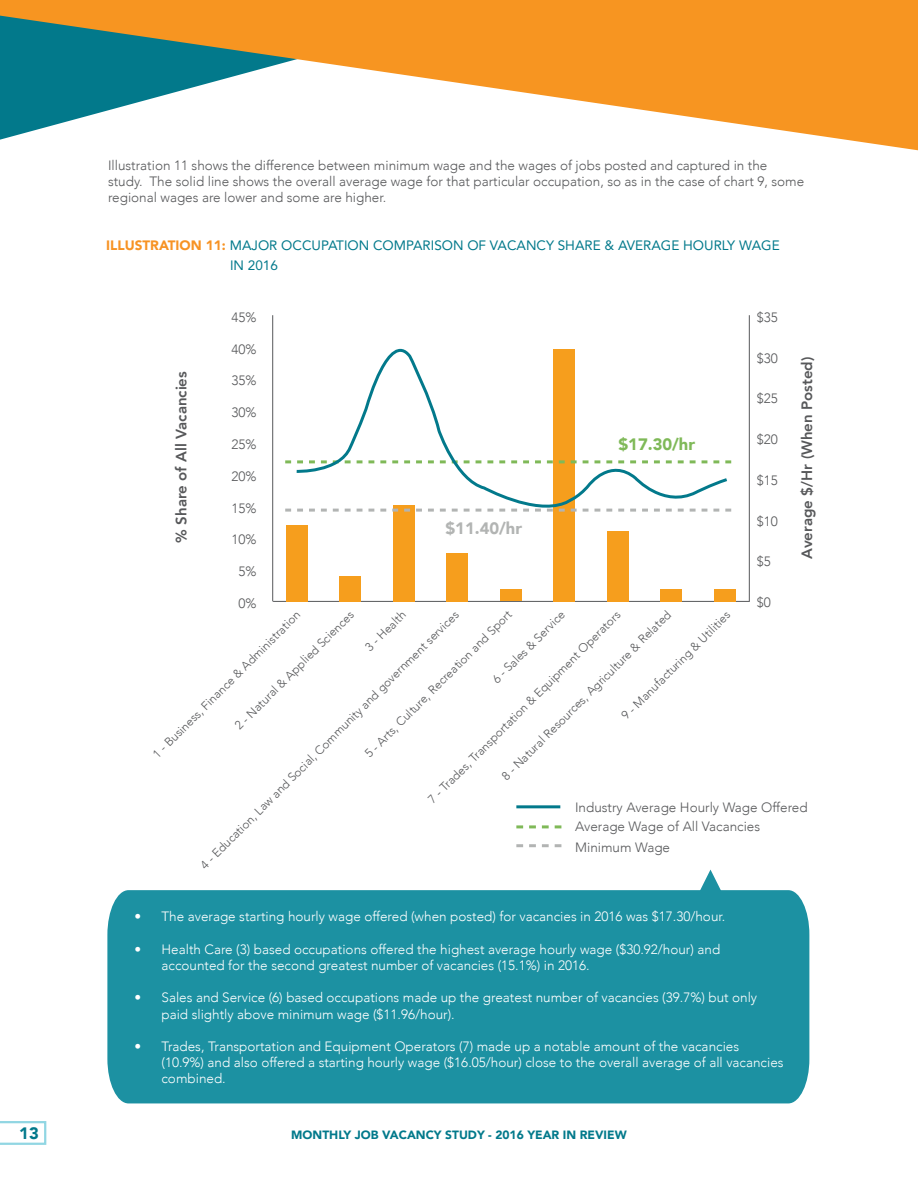
<style>
.page{position:relative;width:918px;height:1188px;background:#fff}
.page>*{position:absolute;margin:0;border:0;box-sizing:border-box;transform-origin:0 0}
.t1{font:900 16.5px "Avenir";color:#7fb958}
.t2{font:900 16.5px "Avenir";color:#b2b4b3}
.t3{font:900 16.5px "Avenir";color:#02798b}
.t4{font:800 15px "Avenir";color:#57585a}
.t5{font:300 13.5px/16.2px "Avenir";color:#fff}
.t6{font:300 13.5px/16.2px "Avenir";color:#57585a}
.t7{font:13.5px/19.5px "Avenir LT Std";color:#02798b}
.t8{font:300 12px "Avenir";color:#57585a}
.t9{font:900 12px "Avenir";color:#02798b}
.s1{font-weight:900;color:#f79324}
</style>
<div class="page">
<svg style="left:0;top:1121px;width:46px;height:24px"></svg>
<svg style="left:0;top:0;width:918px;height:150px;fill:#f79521"></svg>
<svg style="left:700px;top:870px;width:21px;height:20px"></svg>
<hr style="left:272px;top:315px;width:1px;height:286px;background:#57585a">
<hr style="left:749px;top:315px;width:1px;height:286px;background:#57585a">
<hr style="left:273px;top:601px;width:477px;height:1px;background:#57585a">
<div style="left:339px;top:576px;width:22px;height:26px;background:#f69e1d"></div>
<div style="left:286px;top:526px;width:21px;height:76px;background:#f69e1d"></div>
<div style="left:393px;top:506px;width:22px;height:96px;background:#f69e1d"></div>
<div style="left:447px;top:554px;width:21px;height:48px;background:#f69e1d"></div>
<div style="left:554px;top:349px;width:21px;height:253px;background:#f69e1d"></div>
<div style="left:607px;top:531px;width:22px;height:71px;background:#f69e1d"></div>
<div style="left:661px;top:589px;width:21px;height:13px;background:#f69e1d"></div>
<div style="left:714px;top:589px;width:22px;height:13px;background:#f69e1d"></div>
<div style="left:500px;top:589px;width:22px;height:11px;background:#f69e1d"></div>
<svg style="left:285px;top:460px;width:446px;height:3px"></svg>
<svg style="left:285px;top:509px;width:446px;height:3px"></svg>
<svg style="left:294px;top:348px;width:436px;height:167px"></svg>
<svg style="left:516px;top:825px;width:45px;height:3px"></svg>
<svg style="left:516px;top:844px;width:45px;height:3px"></svg>
<hr style="left:516px;top:805px;width:44px;height:3px;background:#02798b">
<div style="left:107px;top:890px;width:702px;height:213px;background:#1c91a2"></div>
<p class="t6" style="left:108px;top:157px;width:698px">Illustration 11 shows the difference between minimum wage and the wages of jobs posted and captured in the study. The solid line shows the overall average wage for that particular occupation, so as in the case of chart 9, some regional wages are lower and some are higher.</p>
<p class="t7" style="left:230px;top:236px;width:551px;text-indent:-124px"><span class="s1">ILLUSTRATION 11:</span> MAJOR OCCUPATION COMPARISON OF VACANCY SHARE &amp; AVERAGE HOURLY WAGE<br>IN 2016</p>
<p class="t4" style="left:170px;top:543px;width:173px;rotate:-90deg">% Share of All Vacancies</p>
<p class="t6" style="left:231px;top:309px;width:27px">45%</p>
<p class="t6" style="left:231px;top:341px;width:27px">40%</p>
<p class="t6" style="left:231px;top:373px;width:27px">35%</p>
<p class="t6" style="left:231px;top:405px;width:27px">30%</p>
<p class="t6" style="left:231px;top:436px;width:27px">25%</p>
<p class="t6" style="left:231px;top:468px;width:27px">20%</p>
<p class="t6" style="left:231px;top:500px;width:27px">15%</p>
<p class="t6" style="left:231px;top:532px;width:27px">10%</p>
<p class="t6" style="left:238px;top:563px;width:20px">5%</p>
<p class="t2" style="left:445px;top:515px;width:78px">$11.40/hr</p>
<p class="t1" style="left:619px;top:430px;width:78px">$17.30/hr</p>
<p class="t6" style="left:757px;top:309px;width:23px">$35</p>
<p class="t6" style="left:757px;top:350px;width:23px">$30</p>
<p class="t6" style="left:757px;top:391px;width:23px">$25</p>
<p class="t6" style="left:757px;top:431px;width:23px">$20</p>
<p class="t6" style="left:757px;top:472px;width:23px">$15</p>
<p class="t6" style="left:757px;top:513px;width:23px">$10</p>
<p class="t6" style="left:757px;top:554px;width:16px">$5</p>
<p class="t4" style="left:795px;top:559px;width:204px;rotate:-90deg">Average $/Hr (When Posted)</p>
<p class="t6" style="left:757px;top:594px;width:16px">$0</p>
<p class="t6" style="left:238px;top:595px;width:20px">0%</p>
<p class="t8" style="left:150px;top:751px;width:204px;rotate:-45deg">1 - Business, Finance &amp; Administration</p>
<p class="t8" style="left:499px;top:773px;width:235px;rotate:-45deg">8 - Natural Resources, Agriculture &amp; Related</p>
<p class="t8" style="left:232px;top:723px;width:164px;rotate:-45deg">2 - Natural &amp; Applied Sciences</p>
<p class="t8" style="left:362px;top:644px;width:53px;rotate:-45deg">3 - Health</p>
<p class="t8" style="left:362px;top:750px;width:203px;rotate:-45deg">5 - Arts, Culture, Recreation and Sport</p>
<p class="t8" style="left:425px;top:796px;width:268px;rotate:-45deg">7 - Trades, Transportation &amp; Equipment Operators</p>
<p class="t8" style="left:197px;top:862px;width:361px;rotate:-45deg">4 - Education, Law and Social, Community and government services</p>
<p class="t8" style="left:619px;top:712px;width:150px;rotate:-45deg">9 - Manufacturing &amp; Utilities</p>
<p class="t8" style="left:489px;top:676px;width:98px;rotate:-45deg">6 - Sales &amp; Service</p>
<p class="t6" style="left:575px;top:797px;width:234px;line-height:19.8px">Industry Average Hourly Wage Offered<br>Average Wage of All Vacancies</p>
<p class="t6" style="left:575px;top:840px;width:97px">Minimum Wage</p>
<p class="t5" style="left:135px;top:909px;width:592px">• The average starting hourly wage offered (when posted) for vacancies in 2016 was $17.30/hour.</p>
<p class="t5" style="left:162px;top:941px;width:560px;text-indent:-27px">• Health Care (3) based occupations offered the highest average hourly wage ($30.92/hour) and accounted for the second greatest number of vacancies (15.1%) in 2016.</p>
<p class="t5" style="left:162px;top:990px;width:597px;text-indent:-27px">• Sales and Service (6) based occupations made up the greatest number of vacancies (39.7%) but only paid slightly above minimum wage ($11.96/hour).</p>
<p class="t5" style="left:162px;top:1038px;width:624px;text-indent:-27px">• Trades, Transportation and Equipment Operators (7) made up a notable amount of the vacancies (10.9%) and also offered a starting hourly wage ($16.05/hour) close to the overall average of all vacancies combined.</p>
<p class="t3" style="left:19px;top:1119px;width:21px">13</p>
<p class="t9" style="left:291px;top:1124px;width:337px">MONTHLY JOB VACANCY STUDY - 2016 YEAR IN REVIEW</p>
</div>
